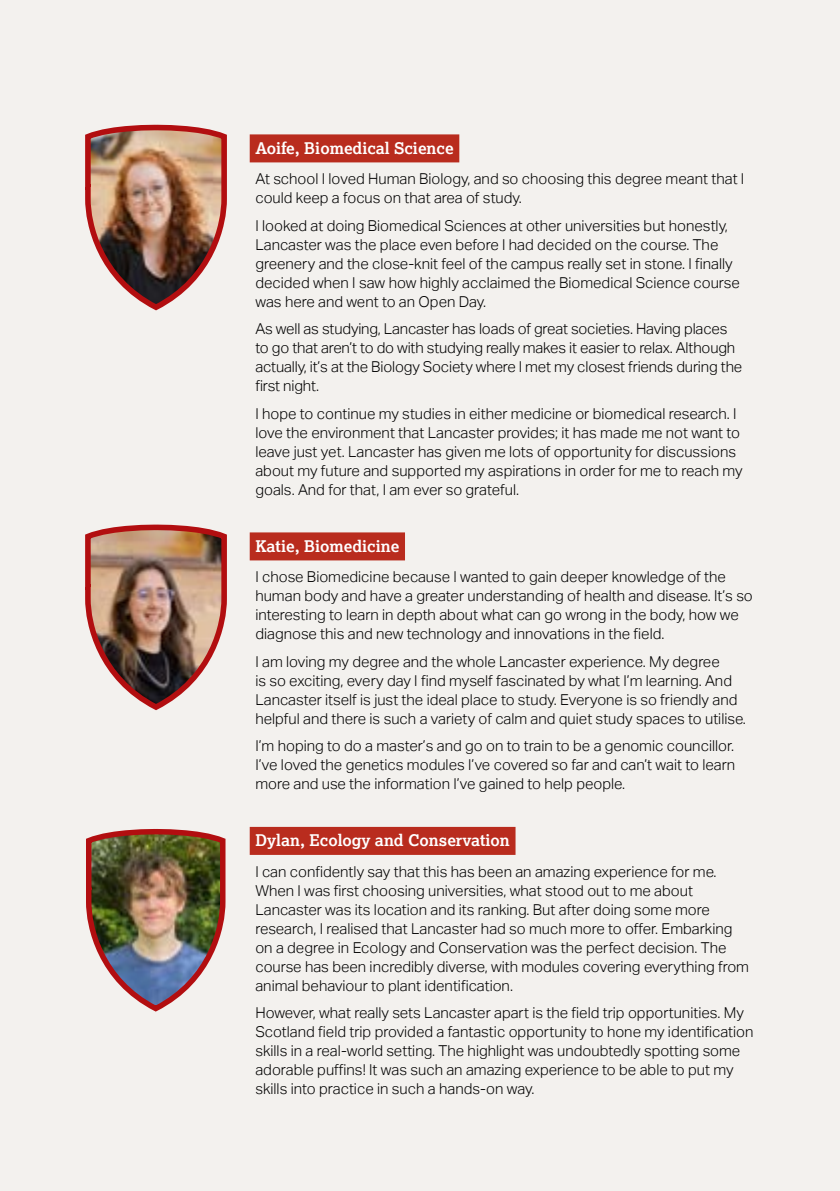
<style>
.page{position:relative;width:840px;height:1191px;background:#fff}
.page>*{position:absolute;margin:0;border:0;box-sizing:border-box;transform-origin:0 0}
.Block_Header{font:700 16px "Lexia";color:#fff}
.Main_Copy_copy{font:300 15px/19px "Aktiv Grotesk";color:#000}
.Main_Copy{font:300 15px/19px "Aktiv Grotesk";color:#000}
</style>
<div class="page">
<div style="left:0;top:0;width:839px;height:1191px;background:#f3f1ee"></div>
<div style="left:249px;top:134px;width:210px;height:28px;background:#b92c1e"></div>
<div style="left:249px;top:532px;width:156px;height:28px;background:#b92c1e"></div>
<div style="left:249px;top:827px;width:266px;height:28px;background:#b92c1e"></div>
<img style="left:85px;top:124px;width:142px;height:187px">
<img style="left:85px;top:524px;width:142px;height:187px">
<img style="left:86px;top:829px;width:140px;height:183px">
<h2 class="Block_Header" style="left:255px;top:138px;width:200px">Aoife, Biomedical Science</h2>
<p class="Main_Copy" style="left:255px;top:170px;width:490px">At school I loved Human Biology, and so choosing this degree meant that I could keep a focus on that area of study.</p>
<p class="Main_Copy_copy" style="left:255px;top:216px;width:485px">I looked at doing Biomedical Sciences at other universities but honestly, Lancaster was the place even before I had decided on the course. The greenery and the close-knit feel of the campus really set in stone. I finally decided when I saw how highly acclaimed the Biomedical Science course was here and went to an Open Day.</p>
<p class="Main_Copy_copy" style="left:255px;top:320px;width:488px">As well as studying, Lancaster has loads of great societies. Having places to go that aren’t to do with studying really makes it easier to relax. Although actually, it’s at the Biology Society where I met my closest friends during the first night.</p>
<p class="Main_Copy_copy" style="left:255px;top:404px;width:488px">I hope to continue my studies in either medicine or biomedical research. I love the environment that Lancaster provides; it has made me not want to leave just yet. Lancaster has given me lots of opportunity for discussions about my future and supported my aspirations in order for me to reach my goals. And for that, I am ever so grateful.</p>
<h2 class="Block_Header" style="left:255px;top:536px;width:145px">Katie, Biomedicine</h2>
<p class="Main_Copy" style="left:255px;top:567px;width:498px">I chose Biomedicine because I wanted to gain deeper knowledge of the human body and have a greater understanding of health and disease. It’s so interesting to learn in depth about what can go wrong in the body, how we diagnose this and new technology and innovations in the field.</p>
<p class="Main_Copy_copy" style="left:255px;top:652px;width:492px">I am loving my degree and the whole Lancaster experience. My degree<br>is so exciting, every day I find myself fascinated by what I’m learning. And Lancaster itself is just the ideal place to study. Everyone is so friendly and helpful and there is such a variety of calm and quiet study spaces to utilise.</p>
<p class="Main_Copy_copy" style="left:255px;top:736px;width:481px;text-align:justify">I’m hoping to do a master’s and go on to train to be a genomic councillor.<br>I’ve loved the genetics modules I’ve covered so far and can’t wait to learn more and use the information I’ve gained to help people.</p>
<h2 class="Block_Header" style="left:255px;top:830px;width:256px">Dylan, Ecology and Conservation</h2>
<p class="Main_Copy_copy" style="left:255px;top:862px;width:495px">I can confidently say that this has been an amazing experience for me.<br>When I was first choosing universities, what stood out to me about Lancaster was its location and its ranking. But after doing some more research, I realised that Lancaster had so much more to offer. Embarking on a degree in Ecology and Conservation was the perfect decision. The course has been incredibly diverse, with modules covering everything from animal behaviour to plant identification.</p>
<p class="Main_Copy_copy" style="left:255px;top:1003px;width:499px">However, what really sets Lancaster apart is the field trip opportunities. My Scotland field trip provided a fantastic opportunity to hone my identification skills in a real-world setting. The highlight was undoubtedly spotting some adorable puffins! It was such an amazing experience to be able to put my skills into practice in such a hands-on way.</p>
</div>
